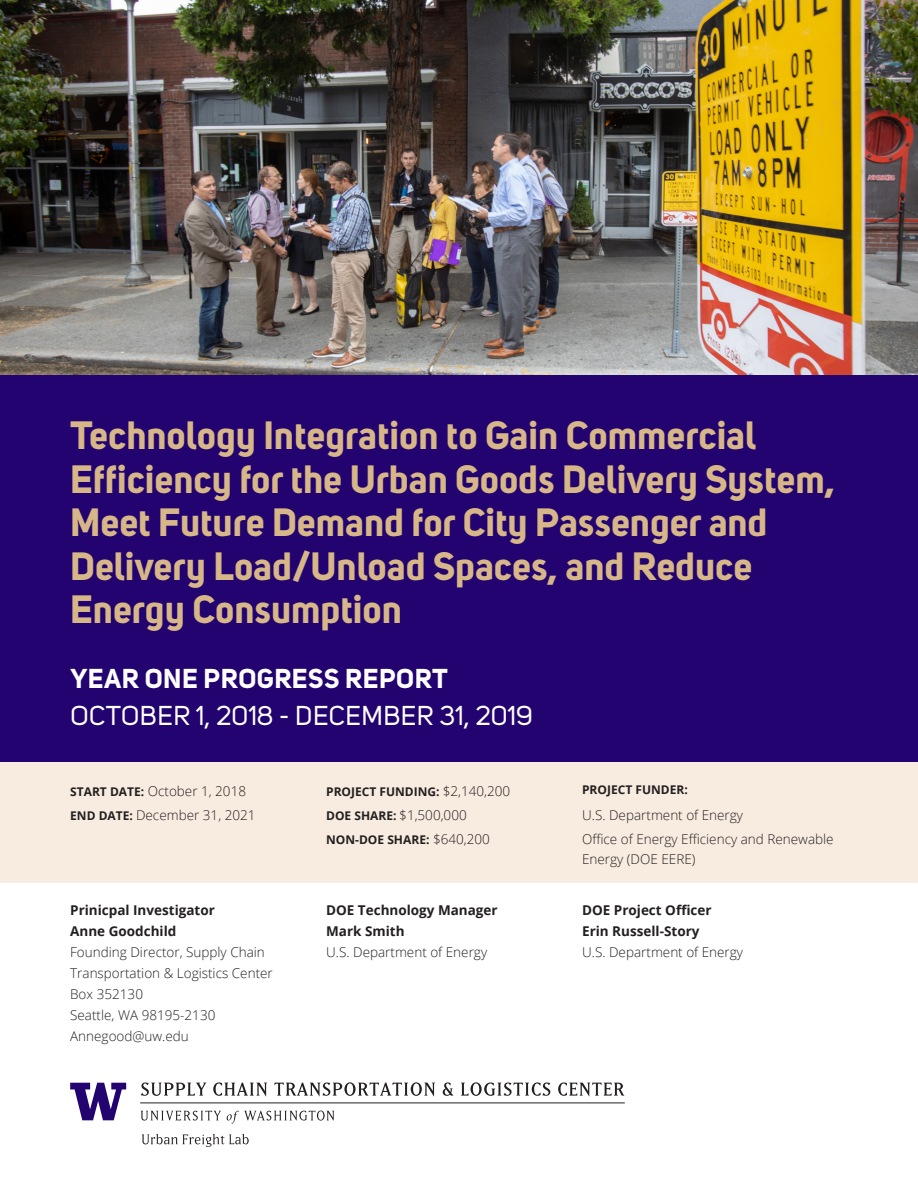
<style>
.page{position:relative;width:918px;height:1188px;background:#fff}
.page>*{position:absolute;margin:0;border:0;box-sizing:border-box;transform-origin:0 0}
.t1{font:700 39px/43.5px "Uni Sans";color:#d7b688}
.t2{font:27px/37.5px "Uni Sans";letter-spacing:.02em;color:#fff}
.t3{font:300 13.5px/21px "Open Sans";color:#231f20}
.t4{font:700 13.5px/21px "Open Sans";color:#231f20}
.t5{font:700 12px "Open Sans";color:#231f20}
.s1{font-weight:700}
.s2{font-weight:700;font-size:12px}
.s3{font-weight:300;font-size:13.5px}
</style>
<div class="page">
<img style="left:0;top:0;width:918px;height:376px">
<div style="left:0;top:376px;width:918px;height:388px;background:#22036f"></div>
<div style="left:0;top:762px;width:918px;height:121px;background:#f8ece0"></div>
<svg style="left:142px;top:1134px;width:107px;height:13px"></svg>
<svg style="left:141px;top:1111px;width:193px;height:13px"></svg>
<hr style="left:140px;top:1103px;width:485px;height:1px;background:#231f20">
<svg style="left:70px;top:1083px;width:56px;height:37px"></svg>
<svg style="left:141px;top:1082px;width:66px;height:14px"></svg>
<svg style="left:213px;top:1082px;width:54px;height:15px"></svg>
<svg style="left:274px;top:1082px;width:161px;height:15px"></svg>
<svg style="left:443px;top:1082px;width:11px;height:14px"></svg>
<svg style="left:461px;top:1082px;width:89px;height:14px"></svg>
<svg style="left:558px;top:1082px;width:67px;height:15px"></svg>
<p class="t1" style="left:70px;top:413px;width:767px">Technology Integration to Gain Commercial Efficiency for the Urban Goods Delivery System, Meet Future Demand for City Passenger and Delivery Load/Unload Spaces, and Reduce Energy Consumption</p>
<p class="t2" style="left:70px;top:660px;width:464px"><span class="s1">YEAR ONE PROGRESS REPORT<br></span>OCTOBER 1, 2018 - DECEMBER 31, 2019</p>
<p class="t3" style="left:70px;top:780px;width:177px"><span class="s2">START DATE:</span> October 1, 2018</p>
<p class="t3" style="left:70px;top:804px;width:187px"><span class="s2">END DATE:</span> December 31, 2021</p>
<p class="t4" style="left:70px;top:899px;width:146px">Prinicpal Investigator<br>Anne Goodchild</p>
<p class="t3" style="left:70px;top:941px;width:204px">Founding Director, Supply Chain<br>Transportation &amp; Logistics Center</p>
<p class="t3" style="left:70px;top:983px;width:74px">Box 352130</p>
<p class="t3" style="left:70px;top:1004px;width:147px">Seattle, WA 98195-2130</p>
<p class="t3" style="left:70px;top:1025px;width:120px">Annegood@uw.edu</p>
<p class="t5" style="left:326px;top:783px;width:186px">PROJECT FUNDING: <span class="s3">$2,140,200</span></p>
<p class="t3" style="left:326px;top:804px;width:142px"><span class="s2">DOE SHARE:</span> $1,500,000</p>
<p class="t5" style="left:326px;top:831px;width:165px">NON-DOE SHARE: <span class="s3">$640,200</span></p>
<p class="t4" style="left:326px;top:899px;width:173px">DOE Technology Manager</p>
<p class="t4" style="left:326px;top:920px;width:80px">Mark Smith</p>
<p class="t3" style="left:326px;top:941px;width:163px">U.S. Department of Energy</p>
<p class="t5" style="left:582px;top:781px;width:107px">PROJECT FUNDER:</p>
<p class="t3" style="left:582px;top:805px;width:163px">U.S. Department of Energy</p>
<p class="t3" style="left:582px;top:829px;width:253px;line-height:19.5px">Office of Energy Efficiency and Renewable<br>Energy (DOE EERE)</p>
<p class="t4" style="left:582px;top:899px;width:131px">DOE Project Officer</p>
<p class="t4" style="left:582px;top:920px;width:119px">Erin Russell-Story</p>
<p class="t3" style="left:582px;top:941px;width:163px">U.S. Department of Energy</p>
</div>
